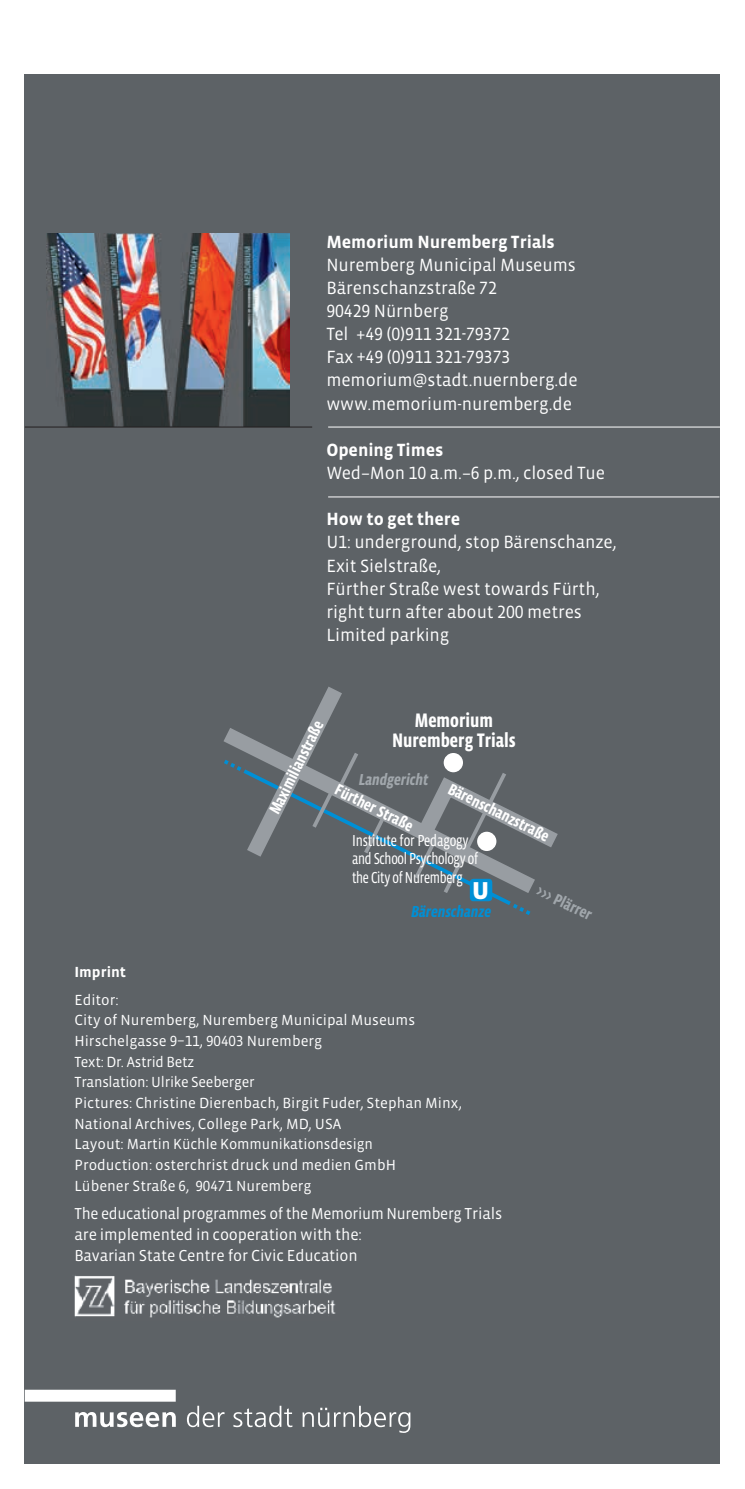
<style>
.page{position:relative;width:745px;height:1489px;background:#fff}
.page>*{position:absolute;margin:0;border:0;box-sizing:border-box;transform-origin:0 0}
.t1{font:900 25px "Vista Sans OT";color:#fff}
.t2{font:700 20px/20px "Vista Sans Nar OT";color:#fff;text-align:center}
.t3{font:18px/23.2px "Vista Sans OT";letter-spacing:-.005em;color:#fff}
.t4{font:700 18px "Vista Sans OT";letter-spacing:-.005em;color:#fff}
.t5{font:16.25px/21.2px "Vista Sans OT";letter-spacing:-.01em;color:#fff;scale:.95 1}
.t6{font:16.25px/18.8px "Vista Sans Nar OT";letter-spacing:-.02em;color:#fff}
.t7{font:700 16.25px "Vista Sans Nar OT";color:#fff}
.t8{font:italic 700 16.25px "Vista Sans Nar OT";color:#008fd5}
.t9{font:italic 700 16.25px "Vista Sans Nar OT";color:#a1a7ac}
.t10{font:700 16.25px "Vista Sans Nar OT";color:#a1a7ac}
.t11{font:15px/20.8px "Vista Sans OT";color:#fff}
.t12{font:700 15px "Vista Sans OT";color:#fff}
</style>
<div class="page">
<div style="left:25px;top:74px;width:694px;height:1389px;background:#5d6266"></div>
<hr style="left:328px;top:426px;width:392px;height:1px;background:#fff">
<hr style="left:328px;top:496px;width:391px;height:1px;background:#fff">
<svg style="left:224px;top:687px;width:334px;height:228px"></svg>
<svg style="left:25px;top:1389px;width:385px;height:43px"></svg>
<img style="left:46px;top:234px;width:243px;height:192px">
<hr style="left:25px;top:426px;width:287px;height:1px;background:#231f20">
<img style="left:74px;top:1275px;width:262px;height:43px">
<p class="t4" style="left:326px;top:232px;width:230px">Memorium Nuremberg Trials</p>
<p class="t3" style="left:326px;top:253px;width:253px">Nuremberg Municipal Museums<br>Bärenschanzstraße 72<br>90429 Nürnberg<br>Tel +49 (0)911 321-79372<br>Fax +49 (0)911 321-79373 memorium@stadt.nuernberg.de www.memorium-nuremberg.de</p>
<p class="t4" style="left:326px;top:440px;width:118px">Opening Times</p>
<p class="t3" style="left:326px;top:461px;width:280px">Wed–Mon 10 a.m.–6 p.m., closed Tue</p>
<p class="t4" style="left:326px;top:510px;width:135px">How to get there</p>
<p class="t3" style="left:326px;top:531px;width:291px">U1: underground, stop Bärenschanze,<br>Exit Sielstraße,<br>Fürther Straße west towards Fürth, right turn after about 200 metres<br>Limited parking</p>
<p class="t7" style="left:265px;top:809px;width:104px;rotate:-63deg">Maximilianstraße</p>
<h2 class="t2" style="left:392px;top:710px;width:125px">Memorium<br>Nuremberg Trials</h2>
<p class="t9" style="left:358px;top:771px;width:71px">Landgericht</p>
<p class="t7" style="left:453px;top:779px;width:112px;rotate:27deg">Bärenschanzstraße</p>
<p class="t7" style="left:340px;top:780px;width:87px;rotate:27deg">Fürther Straße</p>
<p class="t6" style="left:352px;top:831px;width:127px">Institute for Pedagogy and School Psychology of the City of Nuremberg</p>
<h1 class="t1" style="left:472px;top:877px;width:18px">U</h1>
<p class="t10" style="left:541px;top:881px;width:61px;rotate:27deg">&gt;&gt;&gt; Plärrer</p>
<p class="t8" style="left:411px;top:902px;width:82px">Bärenschanze</p>
<p class="t12" style="left:74px;top:964px;width:53px">Imprint</p>
<p class="t11" style="left:74px;top:989px;width:389px">Editor:<br>City of Nuremberg, Nuremberg Municipal Museums Hirschelgasse 9–11, 90403 Nuremberg<br>Text: Dr. Astrid Betz<br>Translation: Ulrike Seeberger<br>Pictures: Christine Dierenbach, Birgit Fuder, Stephan Minx, National Archives, College Park, MD, USA<br>Layout: Martin Küchle Kommunikationsdesign<br>Production: osterchrist druck und medien GmbH<br>Lübener Straße 6, 90471 Nuremberg</p>
<p class="t5" style="left:74px;top:1202px;width:451px">The educational programmes of the Memorium Nuremberg Trials are implemented in cooperation with the:<br>Bavarian State Centre for Civic Education</p>
</div>
